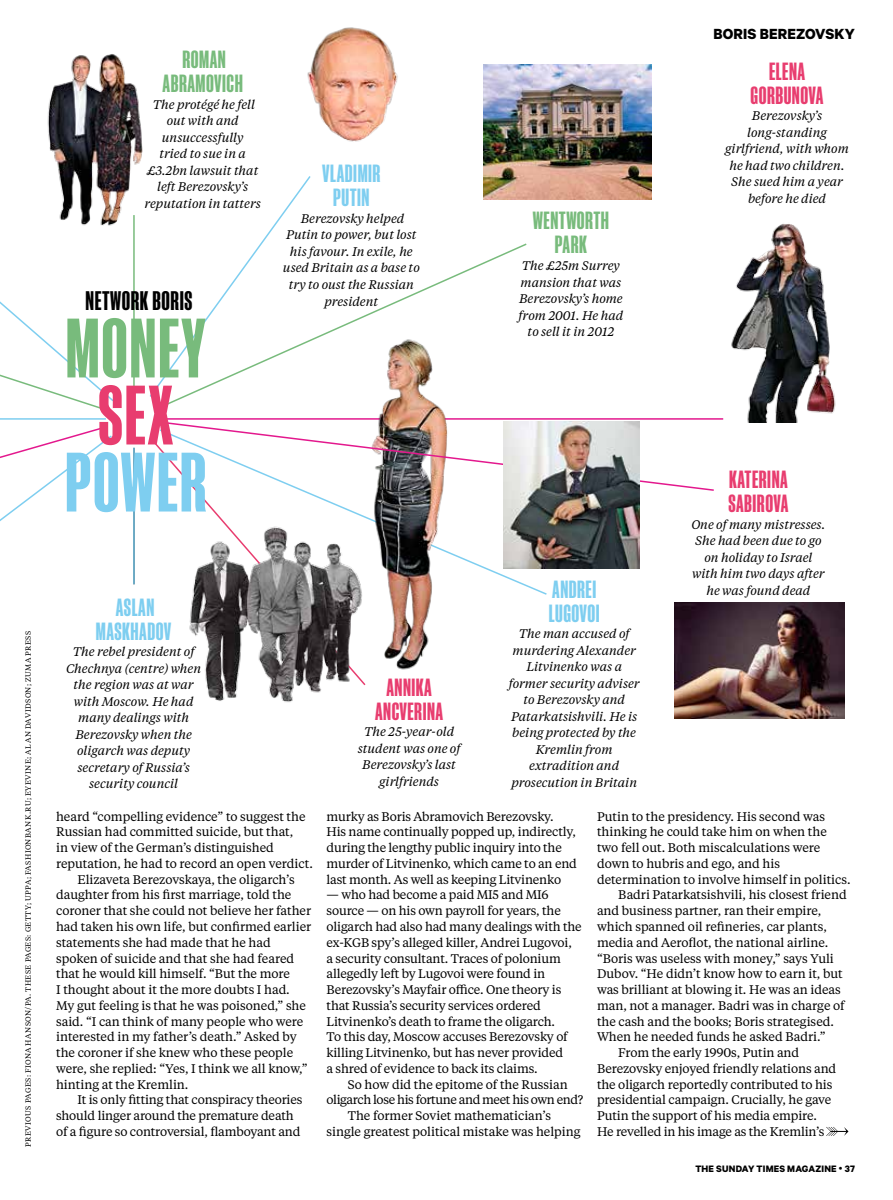
<style>
.page{position:relative;width:893px;height:1200px;background:#fff}
.page>*{position:absolute;margin:0;border:0;box-sizing:border-box;transform-origin:0 0}
.t1{font:700 96.45px "Manuka";letter-spacing:.02em;color:#78bb7c}
.t2{font:700 96.45px "Manuka";color:#7ecef0}
.t3{font:700 96.45px "Manuka";color:#e83d6f}
.t4{font:700 30.75px "Manuka";letter-spacing:.02em;color:#000}
.t5{font:700 28.5px/24px "Manuka";letter-spacing:.02em;color:#e83d6f;text-align:center}
.t6{font:700 28.5px/24px "Manuka";letter-spacing:.02em;color:#7ecef0;text-align:center}
.t7{font:700 28.5px/24px "Manuka";letter-spacing:.02em;color:#78bb7c;text-align:center}
.t8{font:700 16.5px "Calibre";letter-spacing:.01em;color:#000}
.t9{font:12.45px/15.8px "Tiempos Text";letter-spacing:-.005em;color:#000}
.t10{font:italic 12.45px/16.5px "Tiempos Text";letter-spacing:-.005em;color:#000;text-align:center}
.t11{font:12.45px "Tiempos Text";letter-spacing:-.035em;color:#000}
.t12{font:700 10.5px "Calibre";letter-spacing:.02em;color:#000}
.t13{font:7.5px "Tiempos Text";letter-spacing:.035em;color:#000}
.s1{font-weight:400}
</style>
<div class="page">
<img style="left:715px;top:223px;width:121px;height:199px">
<img style="left:47px;top:54px;width:95px;height:172px">
<img style="left:307px;top:27px;width:91px;height:115px">
<img style="left:367px;top:491px;width:91px;height:179px">
<img style="left:483px;top:64px;width:168px;height:136px">
<svg style="left:826px;top:1127px;width:22px;height:8px"></svg>
<img style="left:674px;top:602px;width:170px;height:116px">
<svg style="left:132px;top:174px;width:179px;height:68px"></svg>
<svg style="left:150px;top:242px;width:377px;height:175px"></svg>
<svg style="left:367px;top:417px;width:348px;height:74px"></svg>
<svg style="left:152px;top:416px;width:215px;height:270px"></svg>
<svg style="left:0;top:238px;width:136px;height:347px"></svg>
<img style="left:503px;top:421px;width:137px;height:147px">
<img style="left:184px;top:506px;width:179px;height:197px">
<div style="left:106px;top:391px;width:56px;height:56px;background:#fff;border-radius:50%"></div>
<p class="t13" style="left:23px;top:1146px;width:517px;rotate:-90deg">previous pages: fiona hanson/pa. these pages: getty; uppa; fashionbank.ru; eyevine; alan davidson; zuma press</p>
<h3 class="t7" style="left:163px;top:47px;width:82px">ROMAN<br>ABRAMOVICH</h3>
<p class="t10" style="left:145px;top:95px;width:118px">The protégé he fell out with and unsuccessfully<br>tried to sue in a £3.2bn lawsuit that left Berezovsky’s reputation in tatters</p>
<h2 class="t4" style="left:85px;top:287px;width:108px">NETWORKBORIS</h2>
<h1 class="t1" style="left:66px;top:306px;width:141px">MONEY</h1>
<h1 class="t3" style="left:98px;top:373px;width:76px">SEX</h1>
<h1 class="t2" style="left:65px;top:440px;width:143px">POWER</h1>
<h3 class="t6" style="left:322px;top:162px;width:60px">VLADIMIR<br>PUTIN</h3>
<p class="t10" style="left:283px;top:210px;width:138px">Berezovsky helped<br>Putin to power, but lost his favour. In exile, he used Britain as a base to try to oust the Russian president</p>
<h3 class="t7" style="left:533px;top:209px;width:78px">WENTWORTH<br>PARK</h3>
<p class="t10" style="left:519px;top:257px;width:106px">The £25m Surrey mansion that was<br>Berezovsky’s home from 2001. He had to sell it in 2012</p>
<h3 class="t6" style="left:96px;top:594px;width:77px">ASLAN<br>MASKHADOV</h3>
<p class="t10" style="left:66px;top:642px;width:137px">The rebel president of<br>Chechnya (centre) when the region was at war with Moscow. He had many dealings with<br>Berezovsky when the oligarch was deputy secretary of Russia’s security council</p>
<h3 class="t5" style="left:375px;top:675px;width:70px">ANNIKA<br>ANCVERINA</h3>
<p class="t10" style="left:358px;top:723px;width:104px">The 25-year-old student was one of<br>Berezovsky’s last girlfriends</p>
<h3 class="t6" style="left:549px;top:577px;width:52px;text-align:left">ANDREI<br>LUGOVOI</h3>
<p class="t10" style="left:509px;top:625px;width:132px">The man accused of murdering Alexander<br>Litvinenko was a former security adviser to Berezovsky and<br>Patarkatsishvili. He is being protected by the<br>Kremlin from extradition and prosecution in Britain</p>
<h3 class="t8" style="left:714px;top:24px;width:143px">BORIS BEREZOVSKY</h3>
<h3 class="t5" style="left:751px;top:59px;width:74px">ELENA<br>GORBUNOVA</h3>
<p class="t10" style="left:725px;top:107px;width:125px">Berezovsky’s long-standing girlfriend, with whom he had two children.<br>She sued him a year before he died</p>
<h3 class="t5" style="left:728px;top:467px;width:62px;text-align:left">KATERINA<br>SABIROVA</h3>
<p class="t10" style="left:691px;top:515px;width:136px">One of many mistresses.<br>She had been due to go on holiday to Israel with him two days after he was found dead</p>
<p class="t9" style="left:56px;top:807px;width:251px">heard “compelling evidence” to suggest the</p>
<p class="t9" style="left:56px;top:823px;width:239px">Russian had committed suicide, but that,</p>
<p class="t9" style="left:56px;top:839px;width:219px">in view of the German’s distinguished</p>
<p class="t9" style="left:56px;top:854px;width:258px">reputation, he had to record an open verdict.</p>
<p class="t9" style="left:77px;top:870px;width:219px">Elizaveta Berezovskaya, the oligarch’s</p>
<p class="t9" style="left:56px;top:886px;width:237px">daughter from his first marriage, told the</p>
<p class="t9" style="left:56px;top:902px;width:257px">coroner that she could not believe her father</p>
<p class="t9" style="left:56px;top:917px;width:257px">had taken his own life, but confirmed earlier</p>
<p class="t9" style="left:56px;top:933px;width:216px">statements she had made that he had</p>
<p class="t9" style="left:56px;top:949px;width:240px">spoken of suicide and that she had feared</p>
<p class="t9" style="left:56px;top:965px;width:235px">that he would kill himself. “But the more</p>
<p class="t9" style="left:56px;top:980px;width:235px">I thought about it the more doubts I had.</p>
<p class="t9" style="left:56px;top:996px;width:251px">My gut feeling is that he was poisoned,” she</p>
<p class="t9" style="left:56px;top:1012px;width:249px">said. “I can think of many people who were</p>
<p class="t9" style="left:56px;top:1028px;width:242px">interested in my father’s death.” Asked by</p>
<p class="t9" style="left:56px;top:1043px;width:239px">the coroner if she knew who these people</p>
<p class="t9" style="left:56px;top:1059px;width:253px">were, she replied: “Yes, I think we all know,”</p>
<p class="t9" style="left:56px;top:1075px;width:134px">hinting at the Kremlin.</p>
<p class="t9" style="left:77px;top:1091px;width:227px">It is only fitting that conspiracy theories</p>
<p class="t9" style="left:56px;top:1106px;width:239px">should linger around the premature death</p>
<p class="t9" style="left:56px;top:1122px;width:246px">of a figure so controversial, flamboyant and</p>
<p class="t9" style="left:327px;top:807px;width:252px">murky as Boris Abramovich Berezovsky.<br>His name continually popped up, indirectly, during the lengthy public inquiry into the murder of Litvinenko, which came to an end last month. As well as keeping Litvinenko</p>
<p class="t9" style="left:327px;top:886px;width:257px">— who had become a paid MI5 and MI6 source — on his own payroll for years, the oligarch had also had many dealings with the ex-KGB spy’s alleged killer, Andrei Lugovoi,<br>a security consultant. Traces of polonium allegedly left by Lugovoi were found in Berezovsky’s Mayfair office. One theory is that Russia’s security services ordered Litvinenko’s death to frame the oligarch.<br>To this day, Moscow accuses Berezovsky of killing Litvinenko, but has never provided<br>a shred of evidence to back its claims.</p>
<p class="t9" style="left:348px;top:1075px;width:221px">So how did the epitome of the Russian</p>
<p class="t11" style="left:327px;top:1091px;width:258px">oligarch lose his fortune and meet his own end?</p>
<p class="t9" style="left:348px;top:1106px;width:205px">The former Soviet mathematician’s</p>
<p class="t9" style="left:327px;top:1122px;width:255px">single greatest political mistake was helping</p>
<p class="t9" style="left:597px;top:807px;width:229px">Putin to the presidency. His second was</p>
<p class="t9" style="left:597px;top:823px;width:231px">thinking he could take him on when the</p>
<p class="t9" style="left:597px;top:839px;width:225px">two fell out. Both miscalculations were</p>
<p class="t9" style="left:597px;top:854px;width:184px">down to hubris and ego, and his</p>
<p class="t9" style="left:597px;top:870px;width:255px">determination to involve himself in politics.</p>
<p class="t9" style="left:618px;top:886px;width:230px">Badri Patarkatsishvili, his closest friend</p>
<p class="t9" style="left:597px;top:902px;width:226px">and business partner, ran their empire,</p>
<p class="t9" style="left:597px;top:917px;width:231px">which spanned oil refineries, car plants,</p>
<p class="t9" style="left:597px;top:933px;width:233px">media and Aeroflot, the national airline.</p>
<p class="t9" style="left:597px;top:949px;width:238px">“Boris was useless with money,” says Yuli</p>
<p class="t9" style="left:597px;top:965px;width:247px">Dubov. “He didn’t know how to earn it, but</p>
<p class="t9" style="left:597px;top:980px;width:245px">was brilliant at blowing it. He was an ideas</p>
<p class="t9" style="left:597px;top:996px;width:249px">man, not a manager. Badri was in charge of</p>
<p class="t9" style="left:597px;top:1012px;width:238px">the cash and the books; Boris strategised.</p>
<p class="t9" style="left:597px;top:1028px;width:230px">When he needed funds he asked Badri.”</p>
<p class="t9" style="left:618px;top:1043px;width:182px">From the early 1990s, Putin and</p>
<p class="t9" style="left:597px;top:1059px;width:241px">Berezovsky enjoyed friendly relations and</p>
<p class="t9" style="left:597px;top:1075px;width:237px">the oligarch reportedly contributed to his</p>
<p class="t9" style="left:597px;top:1091px;width:236px">presidential campaign. Crucially, he gave</p>
<p class="t9" style="left:597px;top:1106px;width:221px">Putin the support of his media empire.</p>
<p class="t9" style="left:597px;top:1122px;width:229px">He revelled in his image as the Kremlin’s</p>
<p class="t12" style="left:695px;top:1161px;width:161px">THE SUNDAY TIMES MAGAZINE <span class="s1">•</span> 37</p>
</div>
